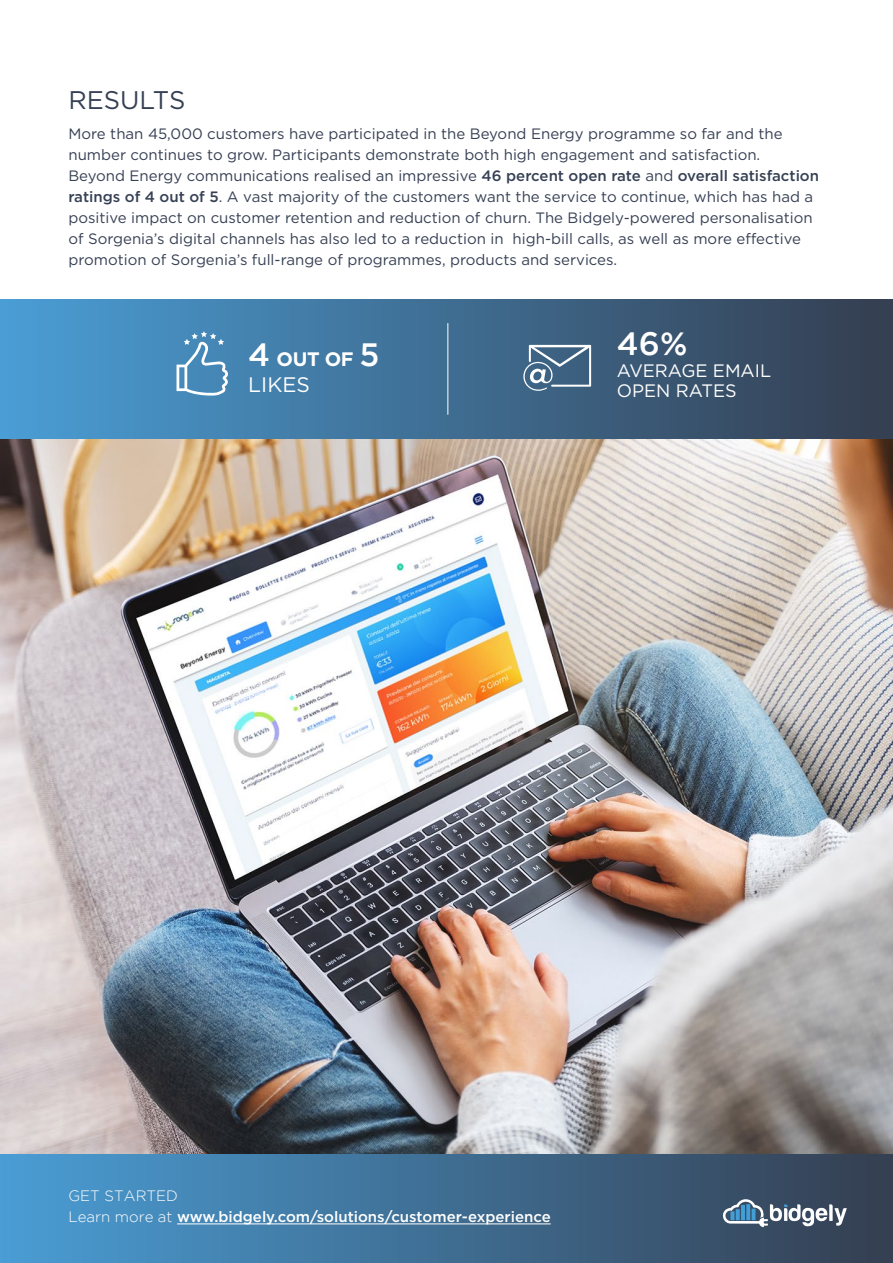
<style>
.page{position:relative;width:893px;height:1263px;background:#fff}
.page>*{position:absolute;margin:0;border:0;box-sizing:border-box;transform-origin:0 0}
.t1{font:500 32.25px "Gotham";color:#fff}
.t2{font:25.5px "Gotham";color:#364054}
.t3{font:21px "Gotham";color:#fff}
.t4{font:700 19.5px "Gotham";color:#fff}
.t5{font:18px/19.5px "Gotham";color:#fff}
.t6{font:15px/21px "Gotham";color:#364054}
.t7{font:500 15px/21.8px "Gotham";color:#fff}
.s1{font-weight:500}
.s2{font-weight:500;font-size:32.25px}
.s3{font-weight:300}
</style>
<div class="page">
<img style="left:0;top:438px;width:893px;height:716px">
<div style="left:0;top:300px;width:893px;height:138px;background:linear-gradient(to right,#4a9ed6,#353e50)"></div>
<div style="left:0;top:1154px;width:893px;height:109px;background:linear-gradient(to right,#4b9ed5,#353e50)"></div>
<svg style="left:177px;top:331px;width:52px;height:65px"></svg>
<svg style="left:523px;top:345px;width:68px;height:46px"></svg>
<hr style="left:447px;top:323px;width:1px;height:92px;background:#fff">
<svg style="left:722px;top:1197px;width:125px;height:30px"></svg>
<hr style="left:177px;top:1223px;width:374px;height:1px;background:#fff">
<h2 class="t2" style="left:68px;top:84px;width:118px">RESULTS</h2>
<p class="t6" style="left:68px;top:123px;width:752px">More than 45,000 customers have participated in the Beyond Energy programme so far and the number continues to grow. Participants demonstrate both high engagement and satisfaction.<br>Beyond Energy communications realised an impressive <span class="s1">46 percent open rate</span> and <span class="s1">overall satisfaction ratings of 4 out of 5</span>. A vast majority of the customers want the service to continue, which has had a positive impact on customer retention and reduction of churn. The Bidgely-powered personalisation of Sorgenia’s digital channels has also led to a reduction in high-bill calls, as well as more effective promotion of Sorgenia’s full-range of programmes, products and services.</p>
<h3 class="t4" style="left:248px;top:346px;width:133px"><span class="s2">4</span> OUT OF <span class="s2">5</span></h3>
<h3 class="t3" style="left:248px;top:371px;width:63px">LIKES</h3>
<h1 class="t1" style="left:617px;top:325px;width:72px">46%</h1>
<p class="t5" style="left:617px;top:361px;width:156px">AVERAGE EMAIL<br>OPEN RATES</p>
<p class="t7" style="left:68px;top:1184px;width:484px"><span class="s3">GET STARTED<br>Learn more at</span> www.bidgely.com/solutions/customer-experience</p>
</div>
